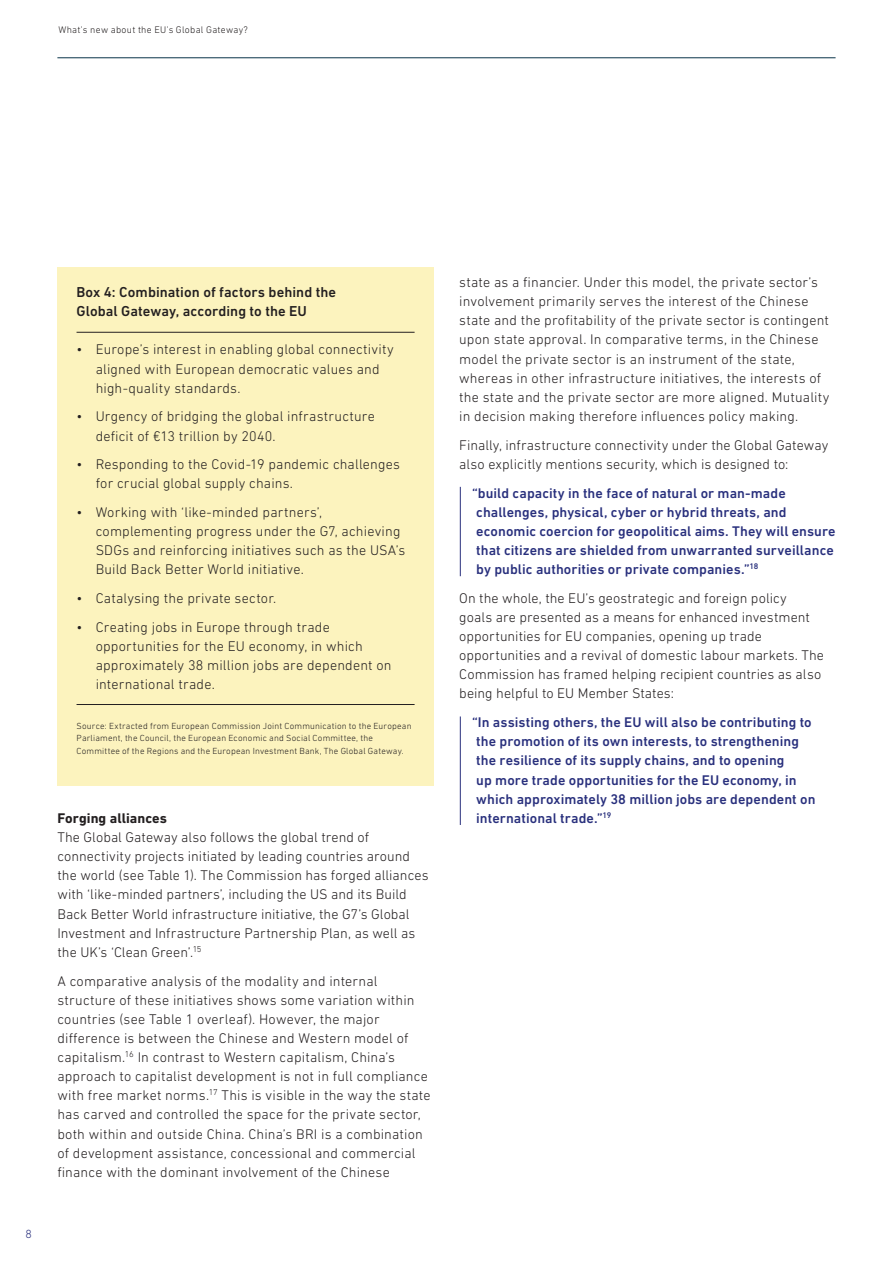
<style>
.page{position:relative;width:893px;height:1263px;background:#fff}
.page>*{position:absolute;margin:0;border:0;box-sizing:border-box;transform-origin:0 0}
.t1{font:500 14.7px/19.2px "DIN Next LT Pro";letter-spacing:.005em;color:#231f20}
.t2{font:300 14.25px/19.2px "DIN Next LT Pro";letter-spacing:.01em;color:#231f20}
.t3{font:500 14.25px/19.2px "DIN Next LT Pro";letter-spacing:.005em;color:#29307d}
.t4{font:700 14.25px "DIN Next LT Pro";letter-spacing:.005em;color:#231f20}
.t5{font:300 12px "DIN Next LT Pro";color:#29307d}
.t6{font:300 9.75px "DIN Next LT Pro";letter-spacing:.03em;color:#231f20}
.t7{font:300 9px/12.8px "DIN Next LT Pro";letter-spacing:.02em;color:#231f20}
</style>
<div class="page">
<hr style="left:57px;top:58px;width:779px;height:1px;background:#0a3449">
<div style="left:57px;top:268px;width:377px;height:518px;background:#fcf3be"></div>
<hr style="left:77px;top:332px;width:338px;height:1px;background:#231f20">
<hr style="left:77px;top:704px;width:338px;height:1px;background:#231f20">
<hr style="left:460px;top:487px;width:1px;height:89px;background:#29307d">
<hr style="left:460px;top:716px;width:1px;height:109px;background:#29307d">
<p class="t6" style="left:58px;top:24px;width:191px">What’s new about the EU’s Global Gateway?</p>
<p class="t5" style="left:26px;top:1227px;width:8px">8</p>
<p class="t1" style="left:77px;top:282px;width:261px">Box 4: Combination of factors behind the<br>Global Gateway, according to the EU</p>
<p class="t2" style="left:96px;top:340px;width:300px;text-indent:-19px">• Europe’s interest in enabling global connectivity aligned with European democratic values and high-quality standards.</p>
<p class="t2" style="left:96px;top:407px;width:281px;text-indent:-19px">• Urgency of bridging the global infrastructure deficit of €13 trillion by 2040.</p>
<p class="t2" style="left:96px;top:455px;width:306px;text-indent:-19px">• Responding to the Covid-19 pandemic challenges for crucial global supply chains.</p>
<p class="t2" style="left:96px;top:502px;width:311px;text-indent:-19px">• Working with ‘like-minded partners’, complementing progress under the G7, achieving SDGs and reinforcing initiatives such as the USA’s Build Back Better World initiative.</p>
<p class="t2" style="left:77px;top:589px;width:201px">• Catalysing the private sector.</p>
<p class="t2" style="left:96px;top:617px;width:297px;text-indent:-19px">• Creating jobs in Europe through trade opportunities for the EU economy, in which approximately 38 million jobs are dependent on international trade.</p>
<p class="t7" style="left:77px;top:719px;width:336px">Source: Extracted from European Commission Joint Communication to the European<br>Parliament, the Council, the European Economic and Social Committee, the<br>Committee of the Regions and the European Investment Bank, The Global Gateway.</p>
<p class="t4" style="left:57px;top:810px;width:111px">Forging alliances</p>
<p class="t2" style="left:57px;top:827px;width:373px">The Global Gateway also follows the global trend of connectivity projects initiated by leading countries around the world (see Table 1). The Commission has forged alliances with ‘like-minded partners’, including the US and its Build Back Better World infrastructure initiative, the G7’s Global Investment and Infrastructure Partnership Plan, as well as the UK’s ‘Clean Green’.<sup>15</sup></p>
<p class="t2" style="left:57px;top:971px;width:375px">A comparative analysis of the modality and internal structure of these initiatives shows some variation within countries (see Table 1 overleaf). However, the major difference is between the Chinese and Western model of capitalism.<sup>16</sup> In contrast to Western capitalism, China’s approach to capitalist development is not in full compliance with free market norms.<sup>17</sup> This is visible in the way the state has carved and controlled the space for the private sector, both within and outside China. China’s BRI is a combination of development assistance, concessional and commercial finance with the dominant involvement of the Chinese</p>
<p class="t2" style="left:459px;top:272px;width:372px">state as a financier. Under this model, the private sector’s involvement primarily serves the interest of the Chinese state and the profitability of the private sector is contingent upon state approval. In comparative terms, in the Chinese model the private sector is an instrument of the state, whereas in other infrastructure initiatives, the interests of the state and the private sector are more aligned. Mutuality in decision making therefore influences policy making.</p>
<p class="t2" style="left:459px;top:435px;width:371px">Finally, infrastructure connectivity under the Global Gateway also explicitly mentions security, which is designed to:</p>
<p class="t3" style="left:472px;top:483px;width:365px">“build capacity in the face of natural or man-made challenges, physical, cyber or hybrid threats, and economic coercion for geopolitical aims. They will ensure that citizens are shielded from unwarranted surveillance by public authorities or private companies.”<sup>18</sup></p>
<p class="t2" style="left:459px;top:588px;width:366px">On the whole, the EU’s geostrategic and foreign policy<br>goals are presented as a means for enhanced investment opportunities for EU companies, opening up trade opportunities and a revival of domestic labour markets. The Commission has framed helping recipient countries as also being helpful to EU Member States:</p>
<p class="t3" style="left:472px;top:713px;width:345px">“In assisting others, the EU will also be contributing to the promotion of its own interests, to strengthening the resilience of its supply chains, and to opening<br>up more trade opportunities for the EU economy, in which approximately 38 million jobs are dependent on international trade.”<sup>19</sup></p>
</div>
